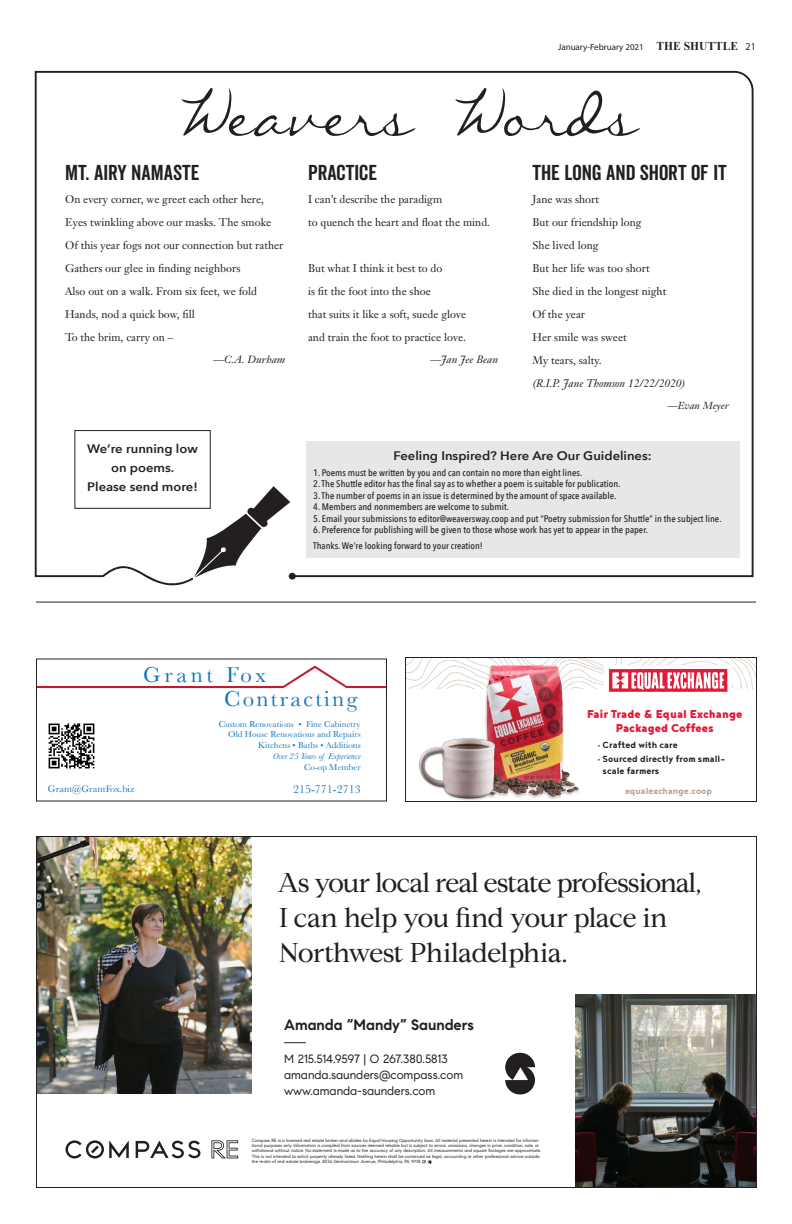
<style>
.page{position:relative;width:792px;height:1224px;background:#fff}
.page>*{position:absolute;margin:0;border:0;box-sizing:border-box;transform-origin:0 0}
.Body{font:90.9px "Callie Hand";color:#231f20;scale:.88 1}
.t1{font:27px/35px "Compass Serif";letter-spacing:-.02em;color:#231f20}
.t2{font:22.6px/24.2px "Baskerville";letter-spacing:.1em;color:#1074bc}
.poem_title{font:20.9px "Veneer Clean";color:#231f20;scale:1.05 1}
.t3{font:700 15px "Compass Sans";color:#231f20}
.t4{font:900 14px/13.2px "Noyh";color:#e51836;text-align:center}
.Avenir_Next_body_art{font:600 12.4px/19px "Avenir Next";color:#231f20;text-align:center;scale:1.05 1}
.t5{font:12px/16px "Compass Sans";color:#231f20}
.t6{font:11.9px "Baskerville";color:#1074bc}
.poem_body{font:11px "Janson Text";color:#231f20}
.t7{font:700 11px/12px "Noyh";color:#231f20}
.poem_body-2{font:italic 11px "Janson Text";color:#231f20}
.t8{font:700 10.7px "Noyh";color:#b39e8f}
.poem_byline{font:italic 10.4px "Janson Text";color:#231f20;scale:1.05 1}
.poem_byline-2{font:italic 10px "Janson Text";color:#231f20;scale:1.05 1}
.t9{font:9.9px "Baskerville";color:#1074bc}
.Avenir_Next_body_art-2{font:500 9.5px "Avenir Next Condensed";color:#231f20;scale:1.05 1}
.t10{font:9px "Myriad Pro";color:#231f20}
.t11{font:8.9px/10.9px "Baskerville";color:#1074bc;text-align:right}
.t12{font:4.5px/5.4px "Compass Sans";letter-spacing:-.005em;color:#231f20}
.s1{font-family:"Times New Roman";font-weight:700;font-size:12px}
.s2{font-size:10.5px}
.s3{font-style:italic}
</style>
<div class="page">
<svg style="left:147px;top:578px;width:143px;height:8px"></svg>
<svg style="left:34px;top:70px;width:720px;height:508px"></svg>
<div style="left:289px;top:573px;width:7px;height:7px;background:#231f20;border-radius:50%"></div>
<div style="left:306px;top:441px;width:433px;height:117px;background:#e6e7e9"></div>
<hr style="left:36px;top:602px;width:720px;height:1px;background:#231f20">
<div style="left:74px;top:430px;width:137px;height:79px;border:1px solid #231f20"></div>
<img style="left:38px;top:838px;width:213px;height:256px">
<svg style="left:505px;top:1053px;width:30px;height:42px"></svg>
<svg style="left:422px;top:1160px;width:10px;height:4px"></svg>
<svg style="left:65px;top:1140px;width:64px;height:19px"></svg>
<svg style="left:136px;top:1141px;width:65px;height:17px"></svg>
<svg style="left:211px;top:1140px;width:27px;height:18px"></svg>
<img style="left:575px;top:995px;width:180px;height:191px">
<svg style="left:284px;top:1042px;width:22px;height:1px"></svg>
<img style="left:48px;top:723px;width:47px;height:46px">
<svg style="left:38px;top:666px;width:347px;height:22px"></svg>
<img style="left:407px;top:659px;width:348px;height:30px">
<div style="left:466px;top:665px;width:114px;height:135px;background:#231f20;opacity:.25"></div>
<img style="left:563px;top:760px;width:7px;height:10px">
<img style="left:486px;top:665px;width:77px;height:105px">
<img style="left:555px;top:770px;width:20px;height:4px">
<img style="left:522px;top:768px;width:33px;height:6px">
<img style="left:522px;top:772px;width:8px;height:23px">
<img style="left:528px;top:774px;width:49px;height:23px">
<div style="left:605px;top:666px;width:127px;height:29px;background:#fff"></div>
<svg style="left:609px;top:669px;width:119px;height:23px"></svg>
<img style="left:419px;top:732px;width:103px;height:68px">
<div style="left:405px;top:657px;width:352px;height:145px;border:1px solid #231f20"></div>
<h3 class="t10" style="left:558px;top:41px;width:199px">January-February 2021 <span class="s1">THE SHUTTLE</span> <span class="s2">21</span></h3>
<p class="Body" style="left:171px;top:81px;width:532px">Weavers Words</p>
<p class="poem_title" style="left:65px;top:160px;width:129px">MT. AIRY NAMASTE</p>
<p class="poem_body" style="left:65px;top:192px;width:200px">On every corner, we greet each other here,</p>
<p class="poem_body" style="left:65px;top:215px;width:208px">Eyes twinkling above our masks. The smoke</p>
<p class="poem_body" style="left:65px;top:238px;width:220px">Of this year fogs not our connection but rather</p>
<p class="poem_body" style="left:65px;top:261px;width:177px">Gathers our glee in finding neighbors</p>
<p class="poem_body" style="left:65px;top:284px;width:193px">Also out on a walk. From six feet, we fold</p>
<p class="poem_body" style="left:65px;top:307px;width:131px">Hands, nod a quick bow, fill</p>
<p class="poem_body" style="left:65px;top:330px;width:109px">To the brim, carry on –</p>
<p class="poem_byline" style="left:213px;top:353px;width:70px">—C.A. Durham</p>
<p class="Avenir_Next_body_art" style="left:87px;top:439px;width:107px">We’re running low on poems.<br>Please send more!</p>
<p class="poem_title" style="left:308px;top:160px;width:67px">PRACTICE</p>
<p class="poem_body" style="left:308px;top:192px;width:136px">I can’t describe the paradigm</p>
<p class="poem_body" style="left:308px;top:215px;width:184px">to quench the heart and float the mind.</p>
<p class="poem_body" style="left:308px;top:261px;width:136px">But what I think it best to do</p>
<p class="poem_body" style="left:308px;top:284px;width:124px">is fit the foot into the shoe</p>
<p class="poem_body" style="left:308px;top:307px;width:160px">that suits it like a soft, suede glove</p>
<p class="poem_body" style="left:308px;top:330px;width:160px">and train the foot to practice love.</p>
<p class="poem_byline" style="left:430px;top:353px;width:66px">—Jan Jee Bean</p>
<p class="poem_title" style="left:532px;top:160px;width:187px">THE LONG AND SHORT OF IT</p>
<p class="poem_body" style="left:532px;top:192px;width:68px">Jane was short</p>
<p class="poem_body" style="left:532px;top:215px;width:111px">But our friendship long</p>
<p class="poem_body" style="left:532px;top:238px;width:68px">She lived long</p>
<p class="poem_body" style="left:532px;top:261px;width:119px">But her life was too short</p>
<p class="poem_body" style="left:532px;top:284px;width:135px">She died in the longest night</p>
<p class="poem_body" style="left:532px;top:307px;width:54px">Of the year</p>
<p class="poem_body" style="left:532px;top:330px;width:96px">Her smile was sweet</p>
<p class="poem_body" style="left:532px;top:353px;width:71px">My tears, salty.</p>
<p class="poem_body-2" style="left:532px;top:376px;width:154px">(R.I.P. Jane Thomson 12/22/2020)</p>
<p class="poem_byline-2" style="left:667px;top:399px;width:60px">—Evan Meyer</p>
<p class="Avenir_Next_body_art" style="left:394px;top:446px;width:247px">Feeling Inspired? Here Are Our Guidelines:</p>
<p class="Avenir_Next_body_art-2" style="left:313px;top:467px;width:258px">1. Poems must be written by you and can contain no more than eight lines.</p>
<p class="Avenir_Next_body_art-2" style="left:313px;top:478px;width:294px">2. The Shuttle editor has the final say as to whether a poem is suitable for publication.</p>
<p class="Avenir_Next_body_art-2" style="left:313px;top:490px;width:290px">3. The number of poems in an issue is determined by the amount of space available.</p>
<p class="Avenir_Next_body_art-2" style="left:313px;top:501px;width:188px">4. Members and nonmembers are welcome to submit.</p>
<p class="Avenir_Next_body_art-2" style="left:313px;top:513px;width:390px">5. Email your submissions to editor@weaversway.coop and put “Poetry submission for Shuttle” in the subject line.</p>
<p class="Avenir_Next_body_art-2" style="left:313px;top:524px;width:321px">6. Preference for publishing will be given to those whose work has yet to appear in the paper.</p>
<p class="Avenir_Next_body_art-2" style="left:313px;top:540px;width:163px">Thanks. We’re looking forward to your creation!</p>
<p class="t2" style="left:224px;top:662px;width:135px;text-indent:-81px">Grant Fox<br>Contracting</p>
<p class="t11" style="left:219px;top:718px;width:144px">Custom Renovations • Fine Cabinetry<br>Old House Renovations and Repairs<br>Kitchens • Baths • Additions<br><span class="s3">Over 25 Years of Experience<br></span>Co-op Member</p>
<p class="t4" style="left:587px;top:707px;width:157px">Fair Trade &amp; Equal Exchange<br>Packaged Coffees</p>
<p class="t7" style="left:597px;top:739px;width:82px">• Crafted with care</p>
<p class="t7" style="left:603px;top:753px;width:124px;text-indent:-5px">• Sourced directly from small&shy;scale farmers</p>
<p class="t6" style="left:293px;top:782px;width:69px">215-771-2713</p>
<p class="t9" style="left:48px;top:783px;width:88px">Grant@GrantFox.biz</p>
<p class="t8" style="left:625px;top:785px;width:88px">equalexchange.coop</p>
<p class="t1" style="left:278px;top:865px;width:425px">As your local real estate professional,<br>I can help you find your place in<br>Northwest Philadelphia.</p>
<p class="t3" style="left:284px;top:1016px;width:191px">Amanda “Mandy” Saunders</p>
<p class="t5" style="left:284px;top:1050px;width:180px">M 215.514.9597 | O 267.380.5813 amanda.saunders@compass.com www.amanda-saunders.com</p>
<p class="t12" style="left:252px;top:1137px;width:291px">Compass RE is a licensed real estate broker and abides by Equal Housing Opportunity laws. All material presented herein is intended for informa&shy;tional purposes only. Information is compiled from sources deemed reliable but is subject to errors, omissions, changes in price, condition, sale, or withdrawal without notice. No statement is made as to the accuracy of any description. All measurements and square footages are approximate.<br>This is not intended to solicit property already listed. Nothing herein shall be construed as legal, accounting or other professional advice outside the realm of real estate brokerage. 8236 Germantown Avenue, Philadelphia, PA 19118</p>
</div>
